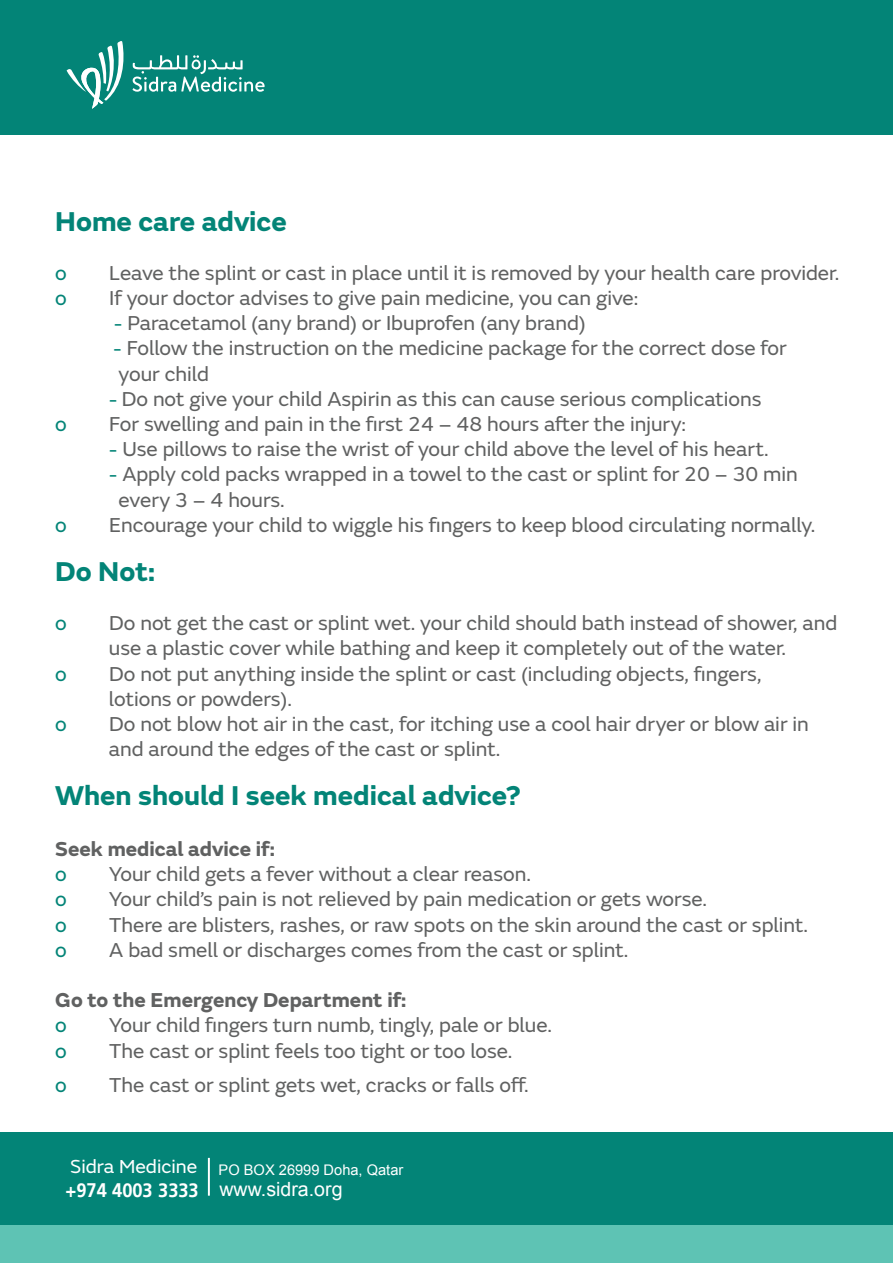
<style>
.page{position:relative;width:893px;height:1263px;background:#fff}
.page>*{position:absolute;margin:0;border:0;box-sizing:border-box;transform-origin:0 0}
.t1{font:700 28.35px "FS Emeric";color:#038477}
.t2{font:21px/25.2px "FS Emeric";color:#606161}
.t3{font:700 21px "FS Emeric";color:#606161}
.t4{font:21px "FS Emeric";color:#038477}
.t5{font:19.65px "Arial";color:#fff}
.t6{font:14.7px "Arial";color:#fff}
.s1{color:#038477}
.s2{font-family:"FS Emeric";font-size:19.65px}
.s3{font-family:"Frutiger LT Arabic 65";font-weight:700}
</style>
<div class="page">
<div style="left:0;top:0;width:893px;height:135px;background:#038477"></div>
<div style="left:0;top:1132px;width:893px;height:95px;background:#038477"></div>
<div style="left:0;top:1225px;width:893px;height:38px;background:#5ec3b4"></div>
<hr style="left:208px;top:1158px;width:2px;height:38px;background:#fff">
<svg style="left:67px;top:41px;width:57px;height:68px"></svg>
<svg style="left:132px;top:55px;width:133px;height:37px"></svg>
<h1 class="t1" style="left:55px;top:199px;width:233px">Home care advice</h1>
<p class="t4" style="left:55px;top:258px;width:13px">o</p>
<p class="t2" style="left:109px;top:259px;width:731px">Leave the splint or cast in place until it is removed by your health care provider.</p>
<p class="t4" style="left:55px;top:283px;width:13px">o</p>
<p class="t2" style="left:109px;top:284px;width:531px">If your doctor advises to give pain medicine, you can give:</p>
<p class="t2" style="left:114px;top:309px;width:473px"><span class="s1">-</span> Paracetamol (any brand) or Ibuprofen (any brand)</p>
<p class="t2" style="left:113px;top:335px;width:675px"><span class="s1">-</span> Follow the instruction on the medicine package for the correct dose for your child</p>
<p class="t2" style="left:109px;top:385px;width:654px"><span class="s1">-</span> Do not give your child Aspirin as this can cause serious complications</p>
<p class="t4" style="left:55px;top:409px;width:13px">o</p>
<p class="t2" style="left:109px;top:410px;width:578px">For swelling and pain in the first 24 – 48 hours after the injury:</p>
<p class="t2" style="left:109px;top:435px;width:661px"><span class="s1">-</span> Use pillows to raise the wrist of your child above the level of his heart.</p>
<p class="t2" style="left:119px;top:461px;width:681px;text-indent:-10px"><span class="s1">-</span> Apply cold packs wrapped in a towel to the cast or splint for 20 – 30 min every 3 – 4 hours.</p>
<p class="t4" style="left:55px;top:510px;width:13px">o</p>
<p class="t2" style="left:109px;top:511px;width:707px">Encourage your child to wiggle his fingers to keep blood circulating normally.</p>
<h1 class="t1" style="left:55px;top:549px;width:101px">Do Not:</h1>
<p class="t4" style="left:55px;top:608px;width:13px">o</p>
<p class="t2" style="left:109px;top:609px;width:730px">Do not get the cast or splint wet. your child should bath instead of shower, and use a plastic cover while bathing and keep it completely out of the water.</p>
<p class="t4" style="left:55px;top:659px;width:13px">o</p>
<p class="t2" style="left:109px;top:660px;width:654px">Do not put anything inside the splint or cast (including objects, fingers, lotions or powders).</p>
<p class="t4" style="left:55px;top:709px;width:13px">o</p>
<p class="t2" style="left:109px;top:710px;width:701px">Do not blow hot air in the cast, for itching use a cool hair dryer or blow air in and around the edges of the cast or splint.</p>
<h1 class="t1" style="left:55px;top:773px;width:467px">When should I seek medical advice?</h1>
<p class="t3" style="left:55px;top:832px;width:221px">Seek medical advice if:</p>
<p class="t4" style="left:55px;top:859px;width:13px">o</p>
<p class="t2" style="left:109px;top:860px;width:423px">Your child gets a fever without a clear reason.</p>
<p class="t4" style="left:55px;top:884px;width:13px">o</p>
<p class="t2" style="left:109px;top:885px;width:599px">Your child’s pain is not relieved by pain medication or gets worse.</p>
<p class="t4" style="left:55px;top:909px;width:13px">o</p>
<p class="t2" style="left:109px;top:911px;width:700px">There are blisters, rashes, or raw spots on the skin around the cast or splint.</p>
<p class="t4" style="left:55px;top:935px;width:13px">o</p>
<p class="t2" style="left:109px;top:936px;width:521px">A bad smell or discharges comes from the cast or splint.</p>
<p class="t3" style="left:55px;top:983px;width:353px">Go to the Emergency Department if:</p>
<p class="t4" style="left:55px;top:1010px;width:13px">o</p>
<p class="t2" style="left:109px;top:1011px;width:444px">Your child fingers turn numb, tingly, pale or blue.</p>
<p class="t4" style="left:55px;top:1035px;width:13px">o</p>
<p class="t2" style="left:109px;top:1037px;width:405px">The cast or splint feels too tight or too lose.</p>
<p class="t4" style="left:55px;top:1069px;width:13px">o</p>
<p class="t2" style="left:109px;top:1071px;width:421px">The cast or splint gets wet, cracks or falls off.</p>
<p class="t6" style="left:70px;top:1160px;width:335px"><span class="s2">Sidra Medicine</span> PO BOX 26999 Doha, Qatar</p>
<p class="t5" style="left:65px;top:1176px;width:279px"><span class="s3">+974 4003 3333</span> www.sidra.org</p>
</div>
